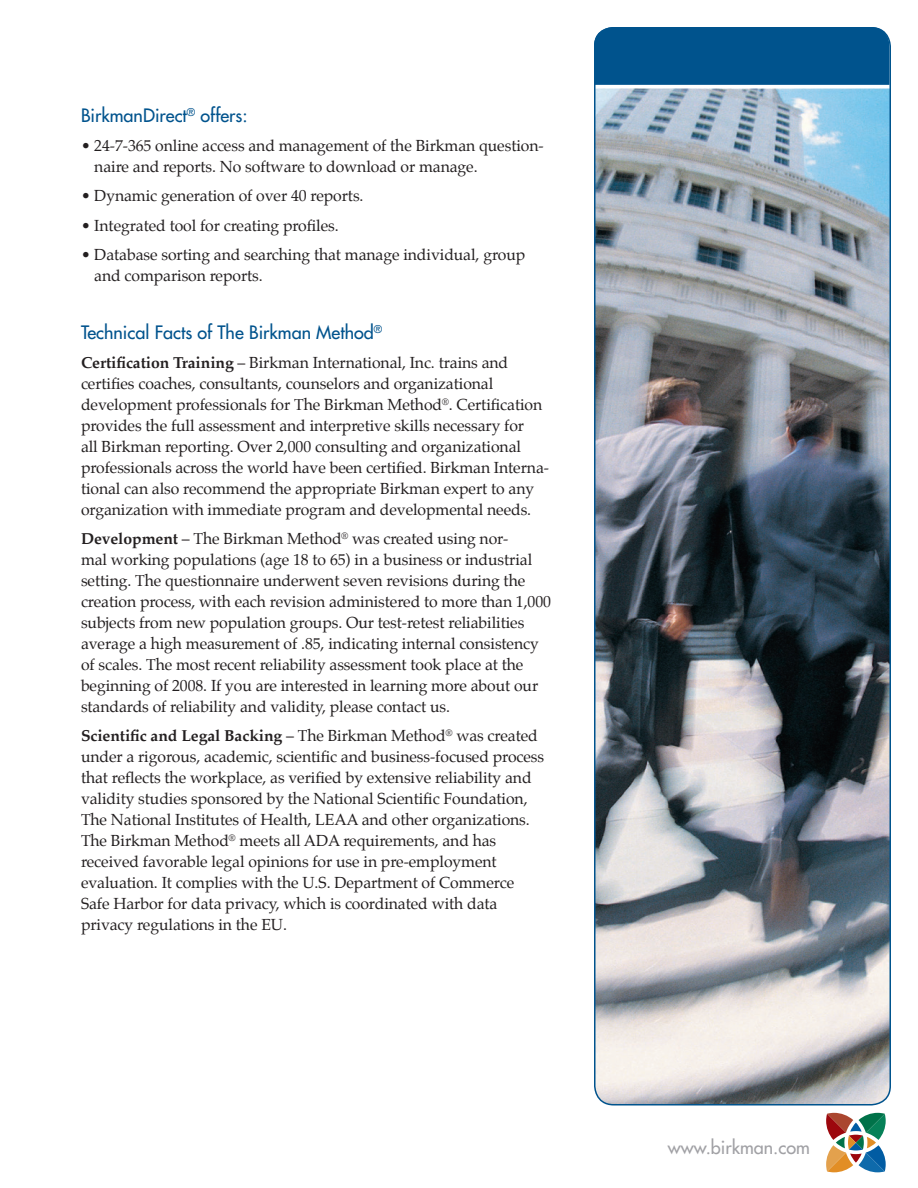
<style>
.page{position:relative;width:918px;height:1188px;background:#fff}
.page>*{position:absolute;margin:0;border:0;box-sizing:border-box;transform-origin:0 0}
.t1{font:18px "Futura";color:#00538d}
.t2{font:18px "Futura";color:#a1a1a5}
.t3{font:15.75px/21px "Palatino";letter-spacing:-.005em;color:#231f20}
.s1{font-weight:700}
</style>
<div class="page">
<div style="left:594px;top:27px;width:296px;height:58px;background:#00538d"></div>
<img style="left:595px;top:88px;width:295px;height:1017px">
<div style="left:594px;top:27px;width:297px;height:1079px;border:2px solid #00538d;border-radius:19px"></div>
<svg style="left:826px;top:1113px;width:60px;height:59px"></svg>
<p class="t1" style="left:81px;top:104px;width:168px">BirkmanDirect<sup>®</sup> offers:</p>
<p class="t3" style="left:94px;top:135px;width:451px;text-indent:-13px">• 24-7-365 online access and management of the Birkman question&shy;naire and reports. No software to download or manage.</p>
<p class="t3" style="left:81px;top:186px;width:284px">• Dynamic generation of over 40 reports.</p>
<p class="t3" style="left:81px;top:215px;width:259px">• Integrated tool for creating profiles.</p>
<p class="t3" style="left:94px;top:244px;width:432px;text-indent:-13px">• Database sorting and searching that manage individual, group and comparison reports.</p>
<p class="t1" style="left:81px;top:320px;width:303px">Technical Facts of The Birkman Method<sup>®</sup></p>
<p class="t3" style="left:81px;top:352px;width:470px"><span class="s1">Certification Training</span> – Birkman International, Inc. trains and certifies coaches, consultants, counselors and organizational development professionals for The Birkman Method<sup>®</sup>. Certification provides the full assessment and interpretive skills necessary for<br>all Birkman reporting. Over 2,000 consulting and organizational professionals across the world have been certified. Birkman Interna&shy;tional can also recommend the appropriate Birkman expert to any organization with immediate program and developmental needs.</p>
<p class="t3" style="left:81px;top:528px;width:472px"><span class="s1">Development</span> – The Birkman Method<sup>®</sup> was created using nor-<br>mal working populations (age 18 to 65) in a business or industrial setting. The questionnaire underwent seven revisions during the creation process, with each revision administered to more than 1,000 subjects from new population groups. Our test-retest reliabilities average a high measurement of .85, indicating internal consistency of scales. The most recent reliability assessment took place at the beginning of 2008. If you are interested in learning more about our standards of reliability and validity, please contact us.</p>
<p class="t3" style="left:81px;top:725px;width:465px"><span class="s1">Scientific and Legal Backing</span> – The Birkman Method<sup>®</sup> was created under a rigorous, academic, scientific and business-focused process that reflects the workplace, as verified by extensive reliability and validity studies sponsored by the National Scientific Foundation, The National Institutes of Health, LEAA and other organizations.<br>The Birkman Method<sup>®</sup> meets all ADA requirements, and has received favorable legal opinions for use in pre-employment evaluation. It complies with the U.S. Department of Commerce Safe Harbor for data privacy, which is coordinated with data privacy regulations in the EU.</p>
<p class="t2" style="left:668px;top:1136px;width:144px">www.birkman.com</p>
</div>
